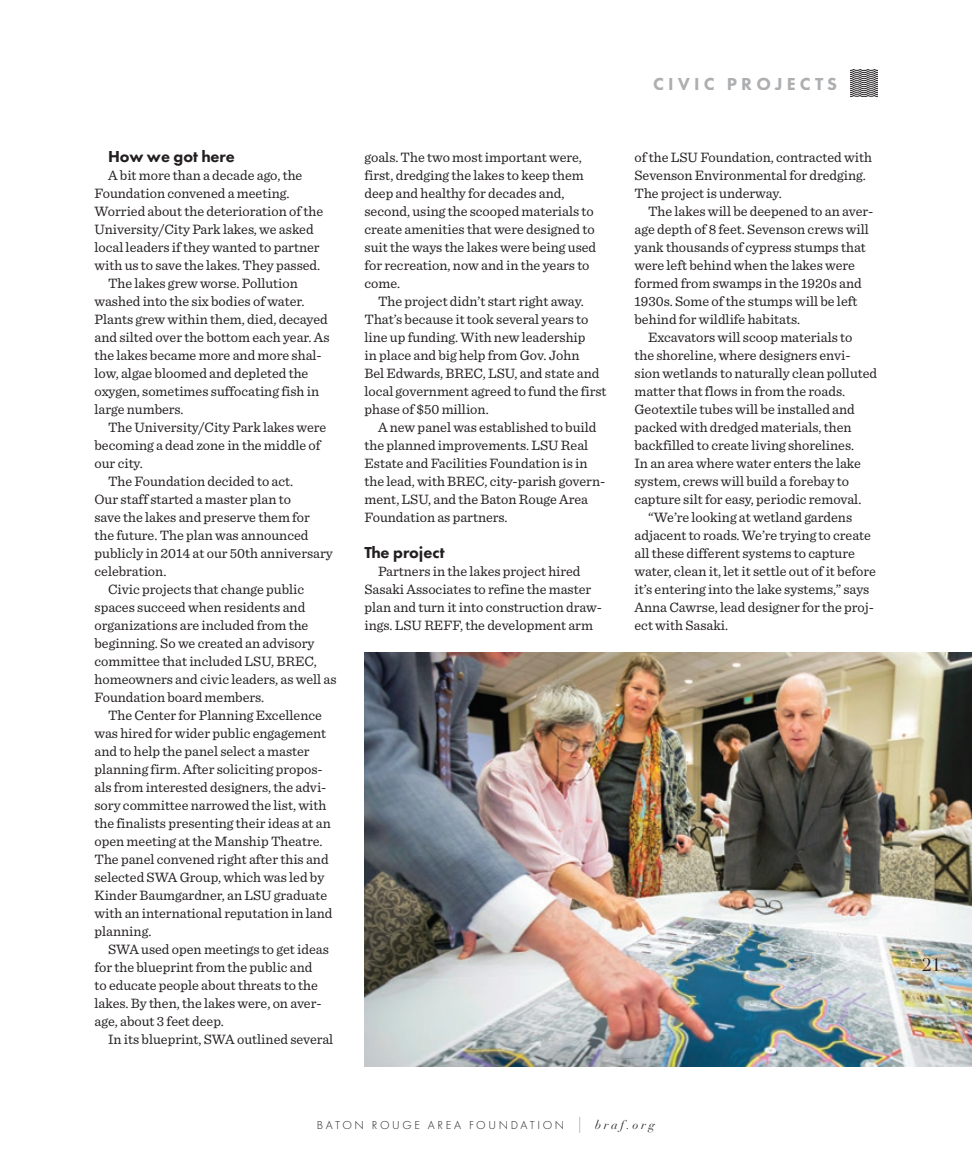
<style>
.page{position:relative;width:972px;height:1161px;background:#fff}
.page>*{position:absolute;margin:0;border:0;box-sizing:border-box;transform-origin:0 0}
.t1{font:800 18px "Futura PT";letter-spacing:.23em;color:#76787b}
.t2{font:18px "Didot LT Pro";color:#231f20}
.C2020_Body_Copy{font:800 16.5px "Futura PT";color:#231f20}
.C2020_Breakhead{font:800 16.5px "Futura PT";color:#231f20}
.C2020_Body_Copy-2{font:14.25px/18px "Sentinel";color:#231f20}
.t3{font:300 12px "Futura PT";letter-spacing:.22em;color:#231f20}
.s1{font-family:"Didot LT Pro";font-weight:400;font-size:16.2px}
.s2{font-family:"Didot LT Pro";font-weight:400;font-style:italic}
</style>
<div class="page">
<img style="left:364px;top:652px;width:608px;height:414px">
<svg style="left:850px;top:70px;width:28px;height:27px"></svg>
<p class="C2020_Body_Copy" style="left:108px;top:146px;width:128px">How we got here</p>
<p class="C2020_Body_Copy-2" style="left:94px;top:165px;width:230px;text-indent:14px">A bit more than a decade ago, the Foundation convened a meeting.<br>Worried about the deterioration of the University/City Park lakes, we asked local leaders if they wanted to partner with us to save the lakes. They passed.</p>
<p class="C2020_Body_Copy-2" style="left:94px;top:273px;width:237px;text-indent:14px">The lakes grew worse. Pollution washed into the six bodies of water.<br>Plants grew within them, died, decayed and silted over the bottom each year. As the lakes became more and more shal&shy;low, algae bloomed and depleted the oxygen, sometimes suffocating fish in large numbers.</p>
<p class="C2020_Body_Copy-2" style="left:94px;top:417px;width:233px;text-indent:14px">The University/City Park lakes were becoming a dead zone in the middle of our city.</p>
<p class="C2020_Body_Copy-2" style="left:94px;top:471px;width:240px;text-indent:14px">The Foundation decided to act.<br>Our staff started a master plan to<br>save the lakes and preserve them for the future. The plan was announced publicly in 2014 at our 50th anniversary celebration.</p>
<p class="C2020_Body_Copy-2" style="left:94px;top:579px;width:244px;text-indent:14px">Civic projects that change public spaces succeed when residents and organizations are included from the beginning. So we created an advisory committee that included LSU, BREC, homeowners and civic leaders, as well as Foundation board members.</p>
<p class="C2020_Body_Copy-2" style="left:94px;top:705px;width:240px;text-indent:14px">The Center for Planning Excellence was hired for wider public engagement and to help the panel select a master planning firm. After soliciting propos&shy;als from interested designers, the advi&shy;sory committee narrowed the list, with the finalists presenting their ideas at an open meeting at the Manship Theatre.<br>The panel convened right after this and selected SWA Group, which was led by Kinder Baumgardner, an LSU graduate with an international reputation in land planning.</p>
<p class="C2020_Body_Copy-2" style="left:94px;top:939px;width:236px;text-indent:14px">SWA used open meetings to get ideas for the blueprint from the public and<br>to educate people about threats to the lakes. By then, the lakes were, on aver&shy;age, about 3 feet deep.</p>
<p class="C2020_Body_Copy-2" style="left:108px;top:1029px;width:227px">In its blueprint, SWA outlined several</p>
<p class="C2020_Body_Copy-2" style="left:364px;top:147px;width:233px">goals. The two most important were, first, dredging the lakes to keep them deep and healthy for decades and, second, using the scooped materials to create amenities that were designed to suit the ways the lakes were being used for recreation, now and in the years to come.</p>
<p class="C2020_Body_Copy-2" style="left:364px;top:291px;width:244px;text-indent:14px">The project didn’t start right away.<br>That’s because it took several years to line up funding. With new leadership<br>in place and big help from Gov. John<br>Bel Edwards, BREC, LSU, and state and local government agreed to fund the first phase of $50 million.</p>
<p class="C2020_Body_Copy-2" style="left:364px;top:417px;width:242px;text-indent:14px">A new panel was established to build the planned improvements. LSU Real Estate and Facilities Foundation is in the lead, with BREC, city-parish govern&shy;ment, LSU, and the Baton Rouge Area Foundation as partners.</p>
<p class="C2020_Breakhead" style="left:364px;top:542px;width:82px">The project</p>
<p class="C2020_Body_Copy-2" style="left:364px;top:561px;width:239px;text-indent:14px">Partners in the lakes project hired Sasaki Associates to refine the master plan and turn it into construction draw&shy;ings. LSU REFF, the development arm</p>
<p class="t1" style="left:653px;top:72px;width:185px">CIVIC PROJECTS</p>
<p class="C2020_Body_Copy-2" style="left:634px;top:147px;width:239px">of the LSU Foundation, contracted with<br>Sevenson Environmental for dredging.<br>The project is underway.</p>
<p class="C2020_Body_Copy-2" style="left:634px;top:201px;width:241px;text-indent:14px">The lakes will be deepened to an aver&shy;age depth of 8 feet. Sevenson crews will yank thousands of cypress stumps that were left behind when the lakes were formed from swamps in the 1920s and 1930s. Some of the stumps will be left behind for wildlife habitats.</p>
<p class="C2020_Body_Copy-2" style="left:634px;top:327px;width:244px;text-indent:14px">Excavators will scoop materials to<br>the shoreline, where designers envi&shy;sion wetlands to naturally clean polluted matter that flows in from the roads.<br>Geotextile tubes will be installed and packed with dredged materials, then backfilled to create living shorelines.<br>In an area where water enters the lake system, crews will build a forebay to capture silt for easy, periodic removal.</p>
<p class="C2020_Body_Copy-2" style="left:634px;top:507px;width:243px;text-indent:14px">“We’re looking at wetland gardens adjacent to roads. We’re trying to create all these different systems to capture water, clean it, let it settle out of it before it’s entering into the lake systems,” says Anna Cawrse, lead designer for the proj&shy;ect with Sasaki.</p>
<p class="t3" style="left:317px;top:1118px;width:340px">BATON ROUGE AREA FOUNDATION <span class="s1">|</span> <span class="s2">braf.org</span></p>
<p class="t2" style="left:922px;top:954px;width:20px">21</p>
</div>
